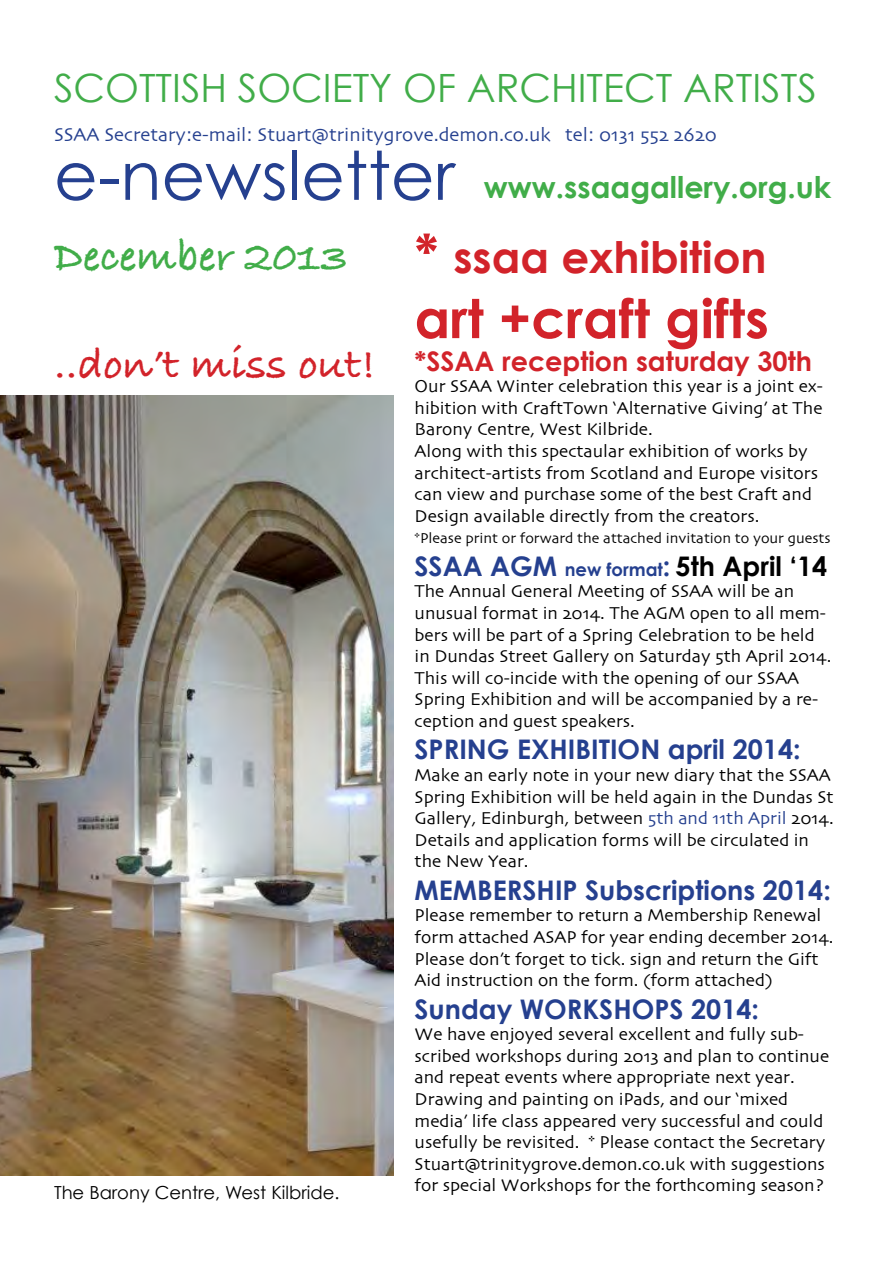
<style>
.page{position:relative;width:893px;height:1263px;background:#fff}
.page>*{position:absolute;margin:0;border:0;box-sizing:border-box;transform-origin:0 0}
.t1{font:67.5px "Century Gothic";color:#25408f}
.t2{font:700 54px "Century Gothic";color:#d2232a}
.t3{font:45px "Bradley Hand ITCTT Bold";color:#d2232a}
.t4{font:45px "Bradley Hand ITCTT Bold";color:#41ad49}
.t5{font:700 43.5px "Century Gothic";color:#d2232a}
.t6{font:39px "Century Gothic";color:#41ad49}
.t7{font:700 30px "Century Gothic";color:#41ad49}
.t8{font:700 27px "Century Gothic";color:#25408f}
.t9{font:700 27px "Century Gothic";color:#000}
.t10{font:700 27px "Century Gothic";color:#d2232a}
.t11{font:19.5px "Skia";color:#25408f}
.t12{font:18px/21.6px "Skia";color:#000}
.t13{font:18px "Century Gothic";color:#000}
.t14{font:15px "Skia";color:#000}
.s1{font-size:54px}
.s2{color:#25408f}
.s3{font-size:18px;color:#25408f}
</style>
<div class="page">
<img style="left:0;top:395px;width:393px;height:780px">
<h3 class="t6" style="left:54px;top:64px;width:764px">SCOTTISH SOCIETY OF ARCHITECT ARTISTS</h3>
<p class="t11" style="left:54px;top:123px;width:664px">SSAA Secretary:e-mail: Stuart@trinitygrove.demon.co.uk tel: 0131 552 2620</p>
<h1 class="t1" style="left:54px;top:134px;width:402px">e-newsletter</h1>
<h3 class="t4" style="left:54px;top:222px;width:296px">December 2013</h3>
<h3 class="t7" style="left:484px;top:168px;width:349px">www.ssaagallery.org.uk</h3>
<h3 class="t5" style="left:415px;top:230px;width:354px"><span class="s1">*</span> ssaa exhibition</h3>
<h2 class="t2" style="left:415px;top:285px;width:356px">art +craft gifts</h2>
<h3 class="t10" style="left:415px;top:344px;width:399px">*SSAA reception saturday 30th</h3>
<p class="t12" style="left:415px;top:376px;width:410px">Our SSAA Winter celebration this year is a joint ex&shy;hibition with CraftTown ‘Alternative Giving’ at The Barony Centre, West Kilbride.<br>Along with this spectaular exhibition of works by architect-artists from Scotland and Europe visitors can view and purchase some of the best Craft and Design available directly from the creators.</p>
<p class="t14" style="left:415px;top:529px;width:417px">*Please print or forward the attached invitation to your guests</p>
<h3 class="t9" style="left:415px;top:549px;width:414px"><span class="s2">SSAA AGM</span> <span class="s3">new format</span><span class="s2">:</span> 5th April ‘14</h3>
<p class="t12" style="left:415px;top:582px;width:418px">The Annual General Meeting of SSAA will be an unusual format in 2014. The AGM open to all mem&shy;bers will be part of a Spring Celebration to be held in Dundas Street Gallery on Saturday 5th April 2014.<br>This will co-incide with the opening of our SSAA Spring Exhibition and will be accompanied by a re&shy;ception and guest speakers.</p>
<h3 class="t8" style="left:415px;top:733px;width:388px">SPRING EXHIBITION april 2014:</h3>
<p class="t12" style="left:415px;top:765px;width:421px">Make an early note in your new diary that the SSAA Spring Exhibition will be held again in the Dundas St Gallery, Edinburgh, between <span class="s2">5th and 11th April</span> 2014.<br>Details and application forms will be circulated in the New Year.</p>
<h3 class="t8" style="left:415px;top:873px;width:418px">MEMBERSHIP Subscriptions 2014:</h3>
<p class="t12" style="left:415px;top:906px;width:420px">Please remember to return a Membership Renewal form attached ASAP for year ending december 2014.<br>Please don’t forget to tick. sign and return the Gift Aid instruction on the form. (form attached)</p>
<h3 class="t8" style="left:415px;top:992px;width:346px">Sunday WORKSHOPS 2014:</h3>
<p class="t12" style="left:415px;top:1024px;width:416px">We have enjoyed several excellent and fully sub&shy;scribed workshops during 2013 and plan to continue and repeat events where appropriate next year.<br>Drawing and painting on iPads, and our ‘mixed media’ life class appeared very successful and could usefully be revisited. * Please contact the Secretary Stuart@trinitygrove.demon.co.uk with suggestions for special Workshops for the forthcoming season?</p>
<h3 class="t3" style="left:54px;top:330px;width:323px">..don’t miss out!</h3>
<p class="t13" style="left:54px;top:1181px;width:287px">The Barony Centre, West Kilbride.</p>
</div>
